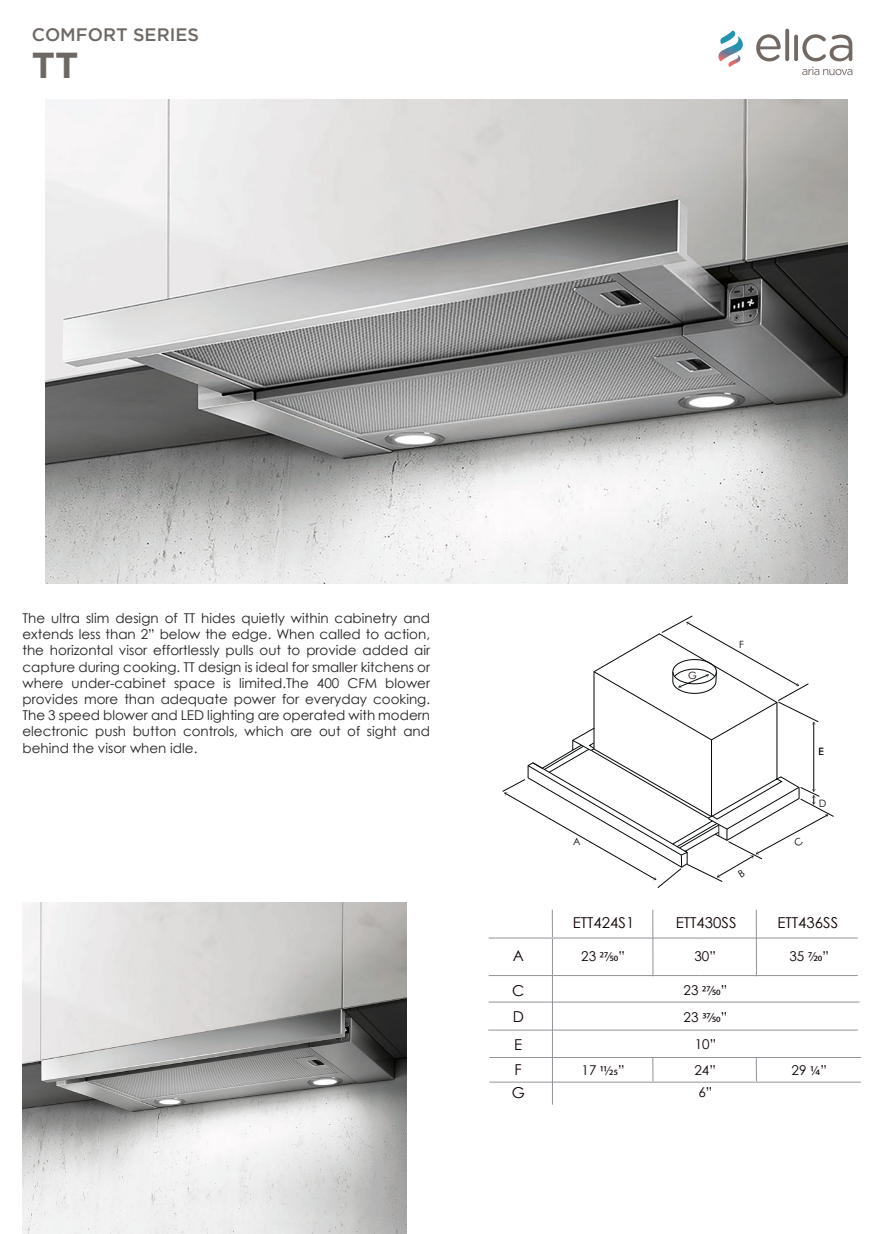
<style>
.page{position:relative;width:893px;height:1234px;background:#fff}
.page>*{position:absolute;margin:0;border:0;box-sizing:border-box;transform-origin:0 0}
.t1{font:700 36px "Gotham";color:#6e6864}
.t2{font:500 18px "Gotham";color:#6e6864}
.t3{font:15px/27.3px "Century Gothic";color:#0d0001;text-align:justify}
.t4{font:13.5px/16.2px "Century Gothic";color:#231f20;text-align:justify}
.t5{font:13.5px/27px "Myriad Pro";color:#0d0001}
.t6{font:13.5px "Century Gothic";color:#0d0001}
.t7{font:9.9px "Century Gothic";color:#0d0001}
.s1{font-family:"Century Gothic"}
.s2{font-family:"Myriad Pro"}
</style>
<div class="page">
<img style="left:45px;top:100px;width:803px;height:483px">
<img style="left:22px;top:902px;width:384px;height:331px">
<svg style="left:756px;top:34px;width:25px;height:27px"></svg>
<svg style="left:785px;top:29px;width:4px;height:32px"></svg>
<svg style="left:794px;top:35px;width:4px;height:26px"></svg>
<svg style="left:802px;top:34px;width:50px;height:27px"></svg>
<svg style="left:718px;top:30px;width:25px;height:37px"></svg>
<svg style="left:802px;top:67px;width:50px;height:8px"></svg>
<svg style="left:552px;top:909px;width:1px;height:28px"></svg>
<hr style="left:652px;top:909px;width:1px;height:67px;background:#929299">
<hr style="left:756px;top:909px;width:1px;height:67px;background:#929299">
<svg style="left:652px;top:1057px;width:1px;height:24px"></svg>
<svg style="left:756px;top:1057px;width:1px;height:24px"></svg>
<hr style="left:489px;top:937px;width:64px;height:1px;background:#929299">
<hr style="left:553px;top:937px;width:147px;height:1px;background:#929299">
<hr style="left:552px;top:938px;width:1px;height:93px;background:#929299">
<hr style="left:700px;top:937px;width:158px;height:1px;background:#929299">
<hr style="left:489px;top:974px;width:64px;height:1px;background:#929299">
<hr style="left:553px;top:974px;width:147px;height:1px;background:#929299">
<hr style="left:700px;top:974px;width:158px;height:1px;background:#929299">
<hr style="left:489px;top:1001px;width:370px;height:1px;background:#929299">
<hr style="left:552px;top:1031px;width:1px;height:73px;background:#929299">
<hr style="left:488px;top:1029px;width:370px;height:1px;background:#929299">
<hr style="left:489px;top:1056px;width:372px;height:1px;background:#929299">
<hr style="left:489px;top:1081px;width:372px;height:1px;background:#929299">
<svg style="left:502px;top:615px;width:332px;height:272px"></svg>
<h2 class="t2" style="left:32px;top:24px;width:169px">COMFORT SERIES</h2>
<h1 class="t1" style="left:32px;top:45px;width:48px">TT</h1>
<p class="t4" style="left:23px;top:609px;width:409px">The ultra slim design of TT hides quietly within cabinetry and extends less than 2” below the edge. When called to action, the horizontal visor effortlessly pulls out to provide added air capture during cooking. TT design is ideal for smaller kitchens or where under-cabinet space is limited.The 400 CFM blower provides more than adequate power for everyday cooking.<br>The 3 speed blower and LED lighting are operated with modern electronic push button controls, which are out of sight and behind the visor when idle.</p>
<p class="t7" style="left:573px;top:833px;width:9px">A</p>
<p class="t7" style="left:688px;top:668px;width:10px">G</p>
<p class="t7" style="left:739px;top:638px;width:6px">F</p>
<p class="t3" style="left:573px;top:908px;width:63px">ETT424S1</p>
<p class="t3" style="left:676px;top:908px;width:62px">ETT430SS</p>
<p class="t3" style="left:513px;top:941px;width:13px">A</p>
<p class="t6" style="left:694px;top:946px;width:23px">30”</p>
<p class="t5" style="left:581px;top:942px;width:45px"><span class="s1">23</span> 27⁄50<span class="s1">”</span></p>
<p class="t7" style="left:818px;top:744px;width:7px">E</p>
<p class="t3" style="left:777px;top:908px;width:62px">ETT436SS</p>
<p class="t5" style="left:789px;top:942px;width:41px"><span class="s1">35</span> 7⁄20<span class="s1">”</span></p>
<p class="t3" style="left:512px;top:976px;width:14px">C D E</p>
<p class="t3" style="left:512px;top:1057px;width:15px;line-height:23px">F<br>G</p>
<p class="t5" style="left:684px;top:976px;width:45px"><span class="s1">23</span> 27⁄50<span class="s1">”<br>23</span> 37⁄50<span class="s1">”</span></p>
<p class="t6" style="left:695px;top:1034px;width:23px">10”</p>
<p class="t6" style="left:698px;top:1082px;width:16px">6”</p>
<p class="t6" style="left:582px;top:1060px;width:44px">17 <span class="s2">1½5</span>”</p>
<p class="t6" style="left:694px;top:1060px;width:23px">24”</p>
<p class="t6" style="left:791px;top:1060px;width:37px">29 <span class="s2">¼</span>”</p>
</div>
